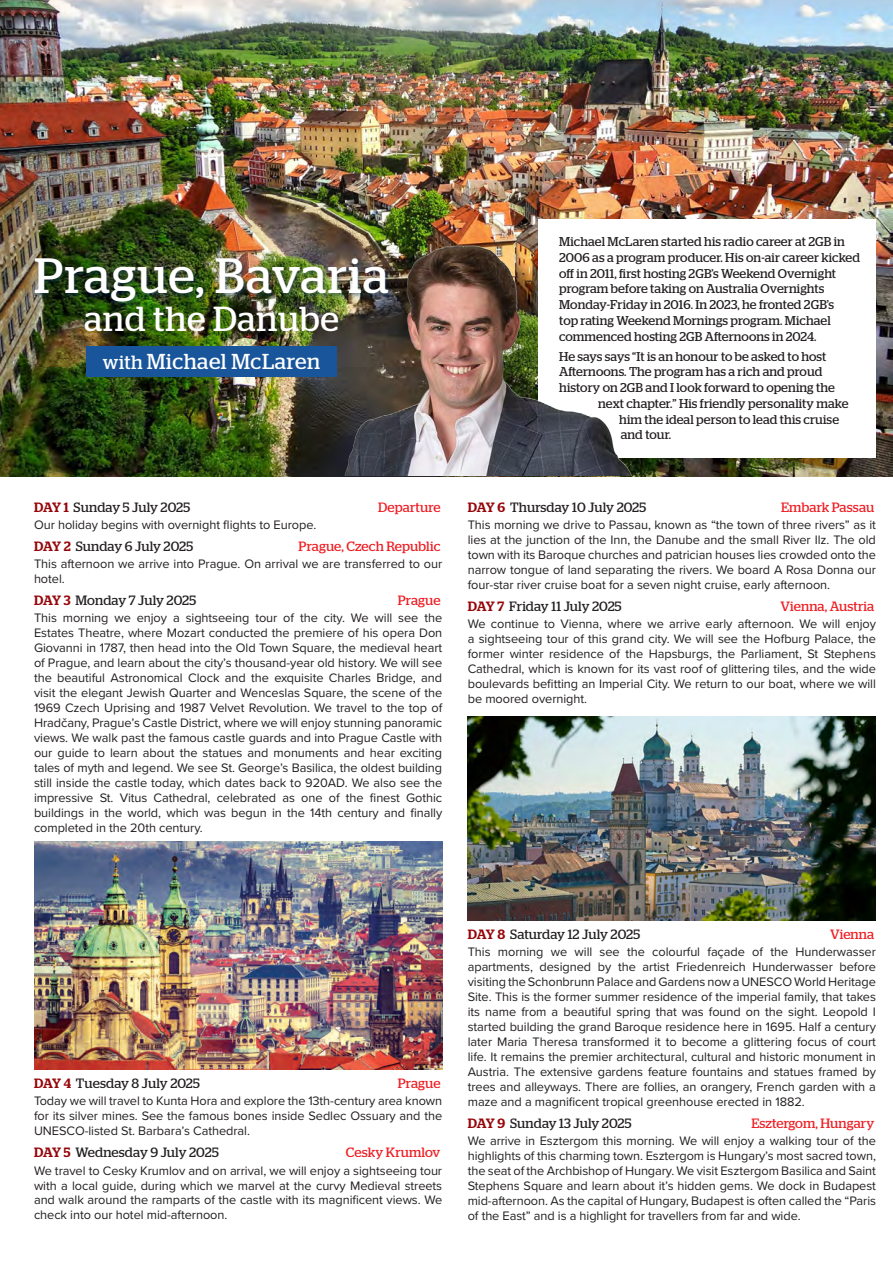
<style>
.page{position:relative;width:893px;height:1263px;background:#fff}
.page>*{position:absolute;margin:0;border:0;box-sizing:border-box;transform-origin:0 0}
.day_date{font:49.5px "Stag";letter-spacing:.025em;color:#fff}
.day_date-2{font:34.8px "Stag";letter-spacing:.025em;color:#fff}
.day_date-3{font:21.6px "Stag";letter-spacing:.025em;color:#fff}
.day_date-4{font:13.5px "Stag";letter-spacing:.01em;color:#231f20}
.day_date-5{font:13.5px "Stag";letter-spacing:.01em;color:#ee1d23}
.day_date-6{font:12.75px/15px "Proxima Nova";letter-spacing:-.005em;color:#231f20;text-align:justify}
.day_date-7{font:12.75px/15.8px "Stag";letter-spacing:.01em;color:#231f20}
.s1{font-size:19.2px}
.s2{font-weight:500;color:#960509}
</style>
<div class="page">
<img style="left:0;top:0;width:893px;height:476px">
<img style="left:468px;top:716px;width:408px;height:204px">
<img style="left:34px;top:842px;width:408px;height:227px">
<div style="left:539px;top:220px;width:337px;height:238px;background:#fff"></div>
<img style="left:291px;top:227px;width:390px;height:249px">
<div style="left:86px;top:346px;width:251px;height:31px;background:#18559a"></div>
<div style="left:33px;top:257px;width:361px;height:50px;background:#002655;opacity:.44"></div>
<p class="day_date" style="left:34px;top:247px;width:356px">Prague, Bavaria</p>
<p class="day_date-2" style="left:84px;top:299px;width:256px">and the Danube</p>
<p class="day_date-3" style="left:103px;top:348px;width:219px"><span class="s1">with</span> Michael McLaren</p>
<p class="day_date-4" style="left:34px;top:499px;width:158px"><span class="s2">DAY 1</span> Sunday 5 July 2025</p>
<p class="day_date-5" style="left:378px;top:499px;width:64px">Departure</p>
<p class="day_date-6" style="left:34px;top:516px;width:284px">Our holiday begins with overnight flights to Europe.</p>
<p class="day_date-4" style="left:34px;top:538px;width:161px"><span class="s2">DAY 2</span> Sunday 6 July 2025</p>
<p class="day_date-5" style="left:299px;top:538px;width:143px">Prague, Czech Republic</p>
<p class="day_date-6" style="left:34px;top:555px;width:410px">This afternoon we arrive into Prague. On arrival we are transferred to our hotel.</p>
<p class="day_date-4" style="left:34px;top:592px;width:164px"><span class="s2">DAY 3</span> Monday 7 July 2025</p>
<p class="day_date-5" style="left:398px;top:592px;width:44px">Prague</p>
<p class="day_date-6" style="left:34px;top:609px;width:410px">This morning we enjoy a sightseeing tour of the city. We will see the Estates Theatre, where Mozart conducted the premiere of his opera Don Giovanni in 1787, then head into the Old Town Square, the medieval heart of Prague, and learn about the city’s thousand-year old history. We will see the beautiful Astronomical Clock and the exquisite Charles Bridge, and visit the elegant Jewish Quarter and Wenceslas Square, the scene of the 1969 Czech Uprising and 1987 Velvet Revolution. We travel to the top of Hradčany, Prague’s Castle District, where we will enjoy stunning panoramic views. We walk past the famous castle guards and into Prague Castle with our guide to learn about the statues and monuments and hear exciting tales of myth and legend. We see St. George’s Basilica, the oldest building still inside the castle today, which dates back to 920AD. We also see the impressive St. Vitus Cathedral, celebrated as one of the finest Gothic buildings in the world, which was begun in the 14th century and finally completed in the 20th century.</p>
<p class="day_date-7" style="left:559px;top:234px;width:302px">Michael McLaren started his radio career at 2GB in 2006 as a program producer. His on-air career kicked off in 2011, first hosting 2GB’s Weekend Overnight program before taking on Australia Overnights Monday-Friday in 2016. In 2023, he fronted 2GB’s<br>top rating Weekend Mornings program. Michael commenced hosting 2GB Afternoons in 2024.</p>
<p class="day_date-7" style="left:559px;top:348px;width:269px">He says says “It is an honour to be asked to host</p>
<p class="day_date-7" style="left:559px;top:364px;width:265px">Afternoons. The program has a rich and proud</p>
<p class="day_date-7" style="left:559px;top:380px;width:277px">history on 2GB and I look forward to opening the</p>
<p class="day_date-7" style="left:598px;top:395px;width:252px">next chapter.” His friendly personality make</p>
<p class="day_date-7" style="left:619px;top:411px;width:221px">him the ideal person to lead this cruise</p>
<p class="day_date-7" style="left:621px;top:427px;width:52px">and tour.</p>
<p class="day_date-4" style="left:468px;top:499px;width:180px"><span class="s2">DAY 6</span> Thursday 10 July 2025</p>
<p class="day_date-5" style="left:781px;top:499px;width:95px">Embark Passau</p>
<p class="day_date-6" style="left:468px;top:516px;width:410px">This morning we drive to Passau, known as “the town of three rivers” as it lies at the junction of the Inn, the Danube and the small River Ilz. The old town with its Baroque churches and patrician houses lies crowded onto the narrow tongue of land separating the rivers. We board A Rosa Donna our four-star river cruise boat for a seven night cruise, early afternoon.</p>
<p class="day_date-4" style="left:468px;top:598px;width:155px"><span class="s2">DAY 7</span> Friday 11 July 2025</p>
<p class="day_date-5" style="left:781px;top:598px;width:95px">Vienna, Austria</p>
<p class="day_date-6" style="left:468px;top:615px;width:410px">We continue to Vienna, where we arrive early afternoon. We will enjoy a sightseeing tour of this grand city. We will see the Hofburg Palace, the former winter residence of the Hapsburgs, the Parliament, St Stephens Cathedral, which is known for its vast roof of glittering tiles, and the wide boulevards befitting an Imperial City. We return to our boat, where we will be moored overnight.</p>
<p class="day_date-4" style="left:34px;top:1076px;width:167px"><span class="s2">DAY 4</span> Tuesday 8 July 2025</p>
<p class="day_date-5" style="left:398px;top:1076px;width:44px">Prague</p>
<p class="day_date-6" style="left:34px;top:1093px;width:410px">Today we will travel to Kunta Hora and explore the 13th-century area known for its silver mines. See the famous bones inside Sedlec Ossuary and the UNESCO-listed St. Barbara’s Cathedral.</p>
<p class="day_date-4" style="left:34px;top:1145px;width:186px"><span class="s2">DAY 5</span> Wednesday 9 July 2025</p>
<p class="day_date-5" style="left:346px;top:1145px;width:96px">Cesky Krumlov</p>
<p class="day_date-6" style="left:34px;top:1162px;width:410px">We travel to Cesky Krumlov and on arrival, we will enjoy a sightseeing tour with a local guide, during which we marvel at the curvy Medieval streets and walk around the ramparts of the castle with its magnificent views. We check into our hotel mid-afternoon.</p>
<p class="day_date-4" style="left:468px;top:926px;width:174px"><span class="s2">DAY 8</span> Saturday 12 July 2025</p>
<p class="day_date-5" style="left:830px;top:926px;width:46px">Vienna</p>
<p class="day_date-6" style="left:468px;top:944px;width:410px">This morning we will see the colourful façade of the Hunderwasser apartments, designed by the artist Friedenreich Hunderwasser before visiting the Schonbrunn Palace and Gardens now a UNESCO World Heritage Site. This is the former summer residence of the imperial family, that takes its name from a beautiful spring that was found on the sight. Leopold I started building the grand Baroque residence here in 1695. Half a century later Maria Theresa transformed it to become a glittering focus of court life. It remains the premier architectural, cultural and historic monument in Austria. The extensive gardens feature fountains and statues framed by trees and alleyways. There are follies, an orangery, French garden with a maze and a magnificent tropical greenhouse erected in 1882.</p>
<p class="day_date-4" style="left:468px;top:1116px;width:165px"><span class="s2">DAY 9</span> Sunday 13 July 2025</p>
<p class="day_date-5" style="left:751px;top:1116px;width:124px">Esztergom, Hungary</p>
<p class="day_date-6" style="left:468px;top:1133px;width:410px">We arrive in Esztergom this morning. We will enjoy a walking tour of the highlights of this charming town. Esztergom is Hungary’s most sacred town, the seat of the Archbishop of Hungary. We visit Esztergom Basilica and Saint Stephens Square and learn about it’s hidden gems. We dock in Budapest mid-afternoon. As the capital of Hungary, Budapest is often called the “Paris of the East” and is a highlight for travellers from far and wide.</p>
</div>
